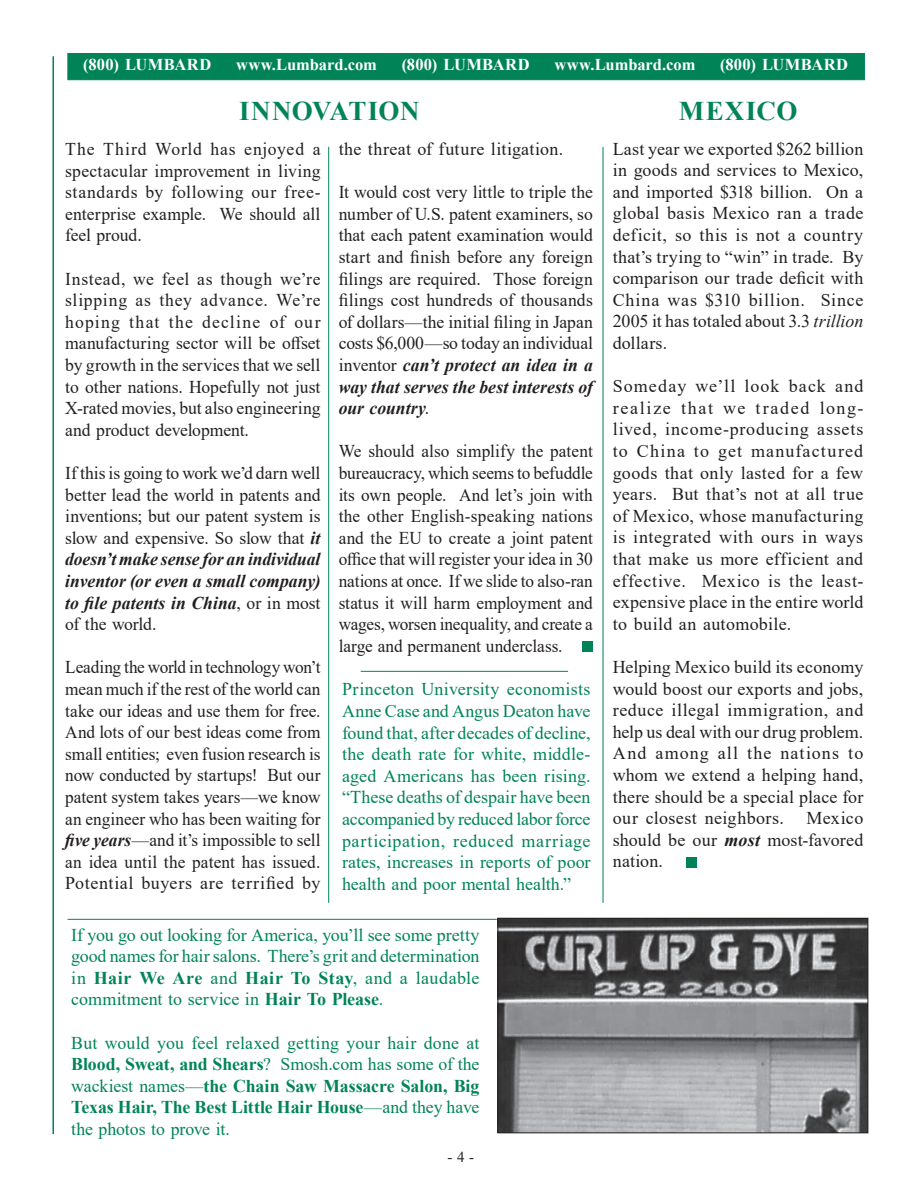
<style>
.page{position:relative;width:918px;height:1188px;background:#fff}
.page>*{position:absolute;margin:0;border:0;box-sizing:border-box;transform-origin:0 0}
.t1{font:700 27px "Times New Roman";letter-spacing:.02em;color:#008457}
.t2{font:18px/21.6px "Times New Roman";letter-spacing:.005em;color:#231f20;text-align:justify}
.t3{font:18px/21.6px "Times New Roman";color:#008457;text-align:justify}
.t4{font:18px/21.6px "Times New Roman";letter-spacing:.005em;color:#231f20;text-align:justify;scale:.96 1}
.t5{font:700 16.5px "Times New Roman";letter-spacing:.01em;color:#fff}
.t6{font:15px "Times New Roman";color:#231f20}
.s1{font-weight:700;font-style:italic}
.s2{font-weight:700}
.s3{font-style:italic}
</style>
<div class="page">
<div style="left:686px;top:857px;width:10px;height:10px;background:#008457"></div>
<div style="left:68px;top:53px;width:797px;height:27px;background:#008457;border:1px solid #008457"></div>
<hr style="left:52px;top:56px;width:2px;height:1078px;background:#008457">
<hr style="left:328px;top:147px;width:1px;height:756px;background:#008457">
<hr style="left:603px;top:147px;width:1px;height:756px;background:#008457">
<div style="left:582px;top:641px;width:11px;height:11px;background:#008457"></div>
<img style="left:500px;top:920px;width:366px;height:211px">
<div style="left:498px;top:918px;width:370px;height:215px;border:1px solid #231f20"></div>
<hr style="left:68px;top:919px;width:429px;height:1px;background:#008457">
<hr style="left:361px;top:671px;width:207px;height:1px;background:#008457">
<p class="t5" style="left:83px;top:53px;width:130px">(800) LUMBARD</p>
<p class="t5" style="left:236px;top:53px;width:142px">www.Lumbard.com</p>
<p class="t5" style="left:402px;top:53px;width:130px">(800) LUMBARD</p>
<p class="t5" style="left:555px;top:53px;width:142px">www.Lumbard.com</p>
<p class="t5" style="left:720px;top:53px;width:130px">(800) LUMBARD</p>
<h1 class="t1" style="left:239px;top:92px;width:182px">INNOVATION</h1>
<p class="t2" style="left:339px;top:138px;width:226px">the threat of future litigation.</p>
<p class="t2" style="left:339px;top:181px;width:256px">It would cost very little to triple the number of U.S. patent examiners, so that each patent examination would start and finish before any foreign filings are required. Those foreign filings cost hundreds of thousands of dollars—the initial filing in Japan costs $6,000—so today an individual inventor <span class="s1">can’t protect an idea in a way that serves the best interests of our country</span>.</p>
<p class="t4" style="left:339px;top:440px;width:266px">We should also simplify the patent bureaucracy, which seems to befuddle its own people. And let’s join with the other English-speaking nations and the EU to create a joint patent office that will register your idea in 30 nations at once. If we slide to also-ran status it will harm employment and wages, worsen inequality, and create a large and permanent underclass.</p>
<p class="t3" style="left:342px;top:678px;width:250px">Princeton University economists Anne Case and Angus Deaton have found that, after decades of decline, the death rate for white, middle&shy;aged Americans has been rising. “These deaths of despair have been accompanied by reduced labor force participation, reduced marriage rates, increases in reports of poor health and poor mental health.”</p>
<p class="t3" style="left:71px;top:923px;width:410px">If you go out looking for America, you’ll see some pretty good names for hair salons. There’s grit and determination in <span class="s2">Hair We Are</span> and <span class="s2">Hair To Stay</span>, and a laudable commitment to service in <span class="s2">Hair To Please</span>.</p>
<p class="t3" style="left:71px;top:1031px;width:410px">But would you feel relaxed getting your hair done at <span class="s2">Blood, Sweat, and Shears</span>? Smosh.com has some of the wackiest names—<span class="s2">the Chain Saw Massacre Salon, Big Texas Hair, The Best Little Hair House</span>—and they have the photos to prove it.</p>
<p class="t2" style="left:65px;top:138px;width:257px">The Third World has enjoyed a spectacular improvement in living standards by following our free&shy;enterprise example. We should all feel proud.</p>
<p class="t2" style="left:65px;top:267px;width:257px">Instead, we feel as though we’re slipping as they advance. We’re hoping that the decline of our manufacturing sector will be offset by growth in the services that we sell to other nations. Hopefully not just X-rated movies, but also engineering and product development.</p>
<p class="t2" style="left:65px;top:462px;width:257px">If this is going to work we’d darn well better lead the world in patents and inventions; but our patent system is slow and expensive. So slow that <span class="s1">it doesn’t make sense for an individual inventor (or even a small company) to file patents in China</span>, or in most of the world.</p>
<p class="t4" style="left:65px;top:656px;width:267px">Leading the world in technology won’t mean much if the rest of the world can take our ideas and use them for free.<br>And lots of our best ideas come from small entities; even fusion research is now conducted by startups! But our patent system takes years—we know an engineer who has been waiting for <span class="s1">five years</span>—and it’s impossible to sell an idea until the patent has issued.<br>Potential buyers are terrified by</p>
<p class="t6" style="left:447px;top:1146px;width:28px">- 4 -</p>
<h1 class="t1" style="left:679px;top:91px;width:120px">MEXICO</h1>
<p class="t2" style="left:613px;top:137px;width:252px">Last year we exported $262 billion in goods and services to Mexico, and imported $318 billion. On a global basis Mexico ran a trade deficit, so this is not a country that’s trying to “win” in trade. By comparison our trade deficit with China was $310 billion. Since 2005 it has totaled about 3.3 <span class="s3">trillion </span>dollars.</p>
<p class="t2" style="left:613px;top:375px;width:252px">Someday we’ll look back and realize that we traded long&shy;lived, income-producing assets to China to get manufactured goods that only lasted for a few years. But that’s not at all true of Mexico, whose manufacturing is integrated with ours in ways that make us more efficient and effective. Mexico is the least&shy;expensive place in the entire world to build an automobile.</p>
<p class="t2" style="left:613px;top:656px;width:252px">Helping Mexico build its economy would boost our exports and jobs, reduce illegal immigration, and help us deal with our drug problem.<br>And among all the nations to whom we extend a helping hand, there should be a special place for our closest neighbors. Mexico should be our <span class="s1">most</span> most-favored nation.</p>
</div>
